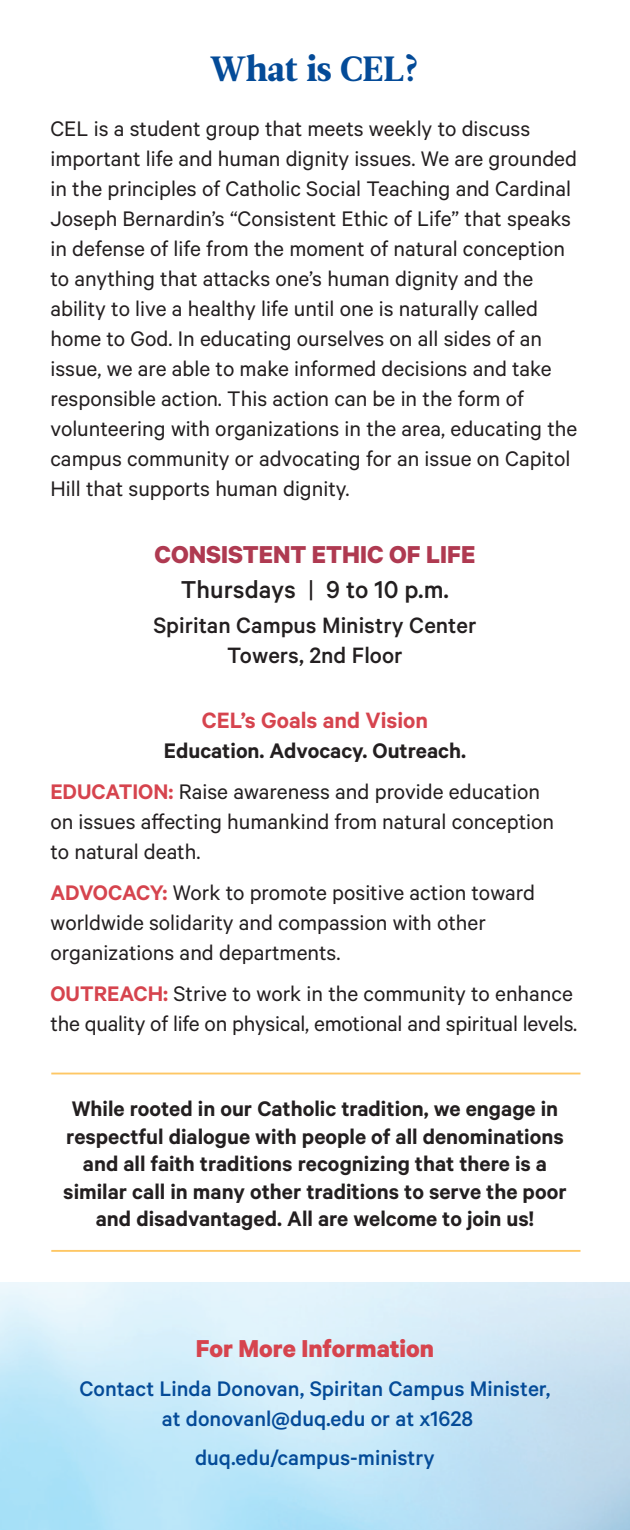
<style>
.page{position:relative;width:630px;height:1530px;background:#fff}
.page>*{position:absolute;margin:0;border:0;box-sizing:border-box;transform-origin:0 0}
.t1{font:35px "Leitura News Roman 4";color:#044b98}
.t2{font:700 27.5px "Calibre";color:#af3a51}
.t3{font:500 27.5px "Calibre";color:#231f20}
.t4{font:700 27.5px "Calibre";color:#d6444e}
.t5{font:500 25px "Calibre";color:#231f20}
.t6{font:600 25px "Calibre";color:#d6444e}
.t7{font:23.75px/30px "Calibre";color:#231f20}
.t8{font:600 23.75px/27.5px "Calibre";color:#231f20;text-align:center}
.t9{font:500 23.75px/30px "Calibre";color:#044b98;text-align:center}
.s1{font-weight:400}
.s2{font-weight:600;color:#d6444e}
</style>
<div class="page">
<hr style="left:51px;top:1073px;width:529px;height:1px;background:#fec764">
<hr style="left:51px;top:1250px;width:529px;height:2px;background:#fec764">
<p class="t1" style="left:211px;top:48px;width:210px">What is CEL?</p>
<p class="t7" style="left:50px;top:113px;width:528px">CEL is a student group that meets weekly to discuss important life and human dignity issues. We are grounded in the principles of Catholic Social Teaching and Cardinal Joseph Bernardin’s “Consistent Ethic of Life” that speaks in defense of life from the moment of natural conception to anything that attacks one’s human dignity and the ability to live a healthy life until one is naturally called home to God. In educating ourselves on all sides of an issue, we are able to make informed decisions and take responsible action. This action can be in the form of volunteering with organizations in the area, educating the campus community or advocating for an issue on Capitol Hill that supports human dignity.</p>
<p class="t2" style="left:155px;top:537px;width:322px">CONSISTENT ETHIC OF LIFE</p>
<p class="t3" style="left:181px;top:573px;width:270px">Thursdays <span class="s1">|</span> 9 to 10 p.m.</p>
<p class="t5" style="left:153px;top:610px;width:325px">Spiritan Campus Ministry Center</p>
<p class="t5" style="left:227px;top:640px;width:177px">Towers, 2nd Floor</p>
<p class="t6" style="left:202px;top:705px;width:228px">CEL’s Goals and Vision</p>
<p class="t8" style="left:164px;top:736px;width:304px">Education. Advocacy. Outreach.</p>
<p class="t7" style="left:50px;top:776px;width:505px"><span class="s2">EDUCATION:</span> Raise awareness and provide education on issues affecting humankind from natural conception to natural death.</p>
<p class="t7" style="left:50px;top:877px;width:486px"><span class="s2">ADVOCACY:</span> Work to promote positive action toward worldwide solidarity and compassion with other organizations and departments.</p>
<p class="t7" style="left:50px;top:978px;width:528px"><span class="s2">OUTREACH:</span> Strive to work in the community to enhance the quality of life on physical, emotional and spiritual levels.</p>
<p class="t8" style="left:63px;top:1094px;width:505px">While rooted in our Catholic tradition, we engage in respectful dialogue with people of all denominations and all faith traditions recognizing that there is a similar call in many other traditions to serve the poor and disadvantaged. All are welcome to join us!</p>
<p class="t4" style="left:196px;top:1332px;width:240px">For More Information</p>
<p class="t9" style="left:79px;top:1373px;width:473px">Contact Linda Donovan, Spiritan Campus Minister, at donovanl@duq.edu or at x1628</p>
<p class="t9" style="left:195px;top:1442px;width:241px">duq.edu/campus-ministry</p>
</div>
